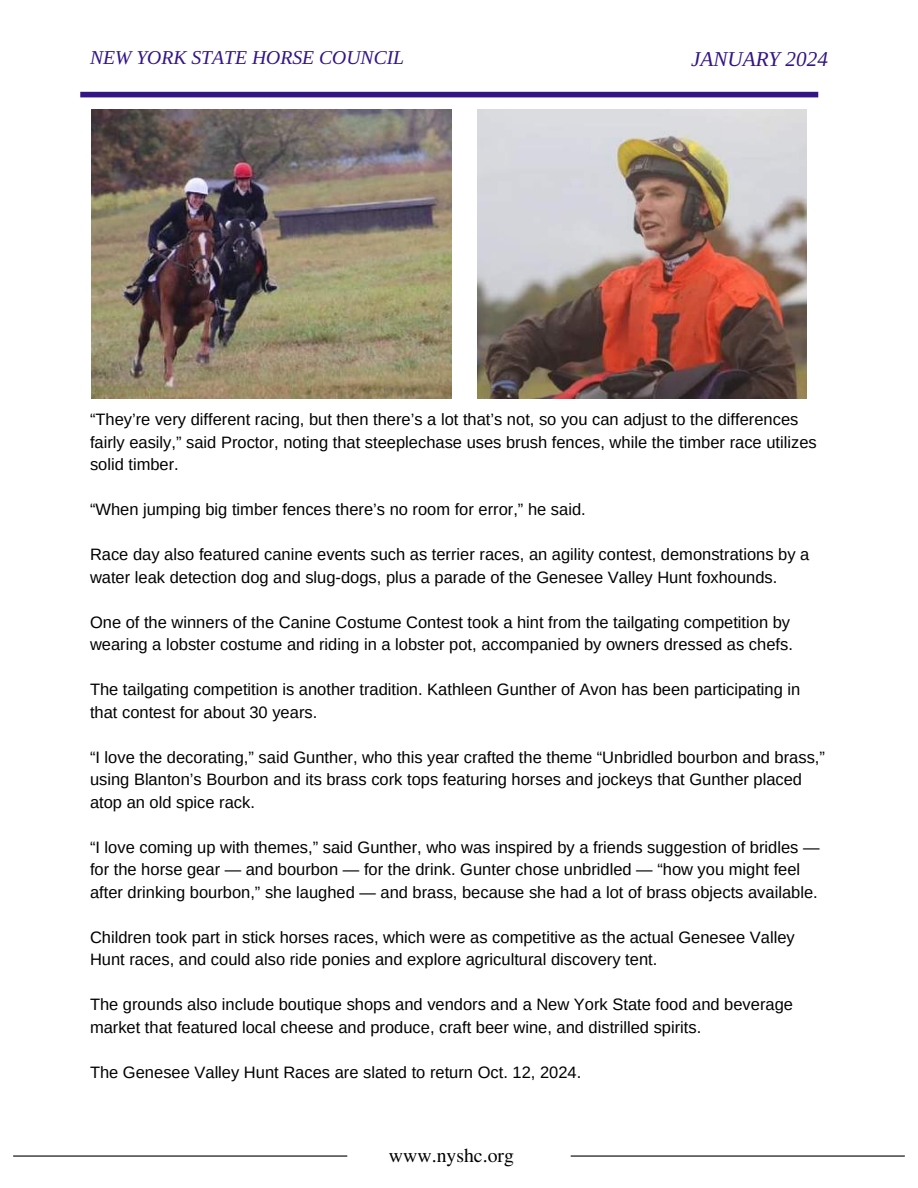
<style>
.page{position:relative;width:918px;height:1188px;background:#fff}
.page>*{position:absolute;margin:0;border:0;box-sizing:border-box;transform-origin:0 0}
.t1{font:italic 21.15px "Libra Serif Modern";color:#331684}
.t2{font:19.8px "Te X Gyre Termes";color:#000}
.t3{font:italic 19.65px "Libra Serif Modern";color:#331684}
.t4{font:16.5px/22.5px "Arimo";color:#000}
</style>
<div class="page">
<hr style="left:13px;top:1155px;width:334px;height:2px;background:#000">
<hr style="left:571px;top:1155px;width:334px;height:2px;background:#000">
<div style="left:80px;top:92px;width:738px;height:5px;background:#331684"></div>
<img style="left:92px;top:110px;width:360px;height:289px">
<img style="left:477px;top:110px;width:330px;height:289px">
<p class="t3" style="left:90px;top:46px;width:316px">NEW YORK STATE HORSE COUNCIL</p>
<p class="t1" style="left:691px;top:47px;width:138px">JANUARY 2024</p>
<p class="t4" style="left:90px;top:408px;width:728px">“They’re very different racing, but then there’s a lot that’s not, so you can adjust to the differences fairly easily,” said Proctor, noting that steeplechase uses brush fences, while the timber race utilizes solid timber.</p>
<p class="t4" style="left:90px;top:498px;width:497px">“When jumping big timber fences there’s no room for error,” he said.</p>
<p class="t4" style="left:90px;top:543px;width:721px">Race day also featured canine events such as terrier races, an agility contest, demonstrations by a water leak detection dog and slug-dogs, plus a parade of the Genesee Valley Hunt foxhounds.</p>
<p class="t4" style="left:90px;top:611px;width:704px">One of the winners of the Canine Costume Contest took a hint from the tailgating competition by wearing a lobster costume and riding in a lobster pot, accompanied by owners dressed as chefs.</p>
<p class="t4" style="left:90px;top:678px;width:712px">The tailgating competition is another tradition. Kathleen Gunther of Avon has been participating in that contest for about 30 years.</p>
<p class="t4" style="left:90px;top:746px;width:737px">“I love the decorating,” said Gunther, who this year crafted the theme “Unbridled bourbon and brass,” using Blanton’s Bourbon and its brass cork tops featuring horses and jockeys that Gunther placed atop an old spice rack.</p>
<p class="t4" style="left:90px;top:836px;width:731px">“I love coming up with themes,” said Gunther, who was inspired by a friends suggestion of bridles — for the horse gear — and bourbon — for the drink. Gunter chose unbridled — “how you might feel after drinking bourbon,” she laughed — and brass, because she had a lot of brass objects available.</p>
<p class="t4" style="left:90px;top:926px;width:706px">Children took part in stick horses races, which were as competitive as the actual Genesee Valley<br>Hunt races, and could also ride ponies and explore agricultural discovery tent.</p>
<p class="t4" style="left:90px;top:993px;width:705px">The grounds also include boutique shops and vendors and a New York State food and beverage market that featured local cheese and produce, craft beer wine, and distrilled spirits.</p>
<p class="t4" style="left:90px;top:1061px;width:493px">The Genesee Valley Hunt Races are slated to return Oct. 12, 2024.</p>
<p class="t2" style="left:389px;top:1142px;width:127px">www.nyshc.org</p>
</div>
